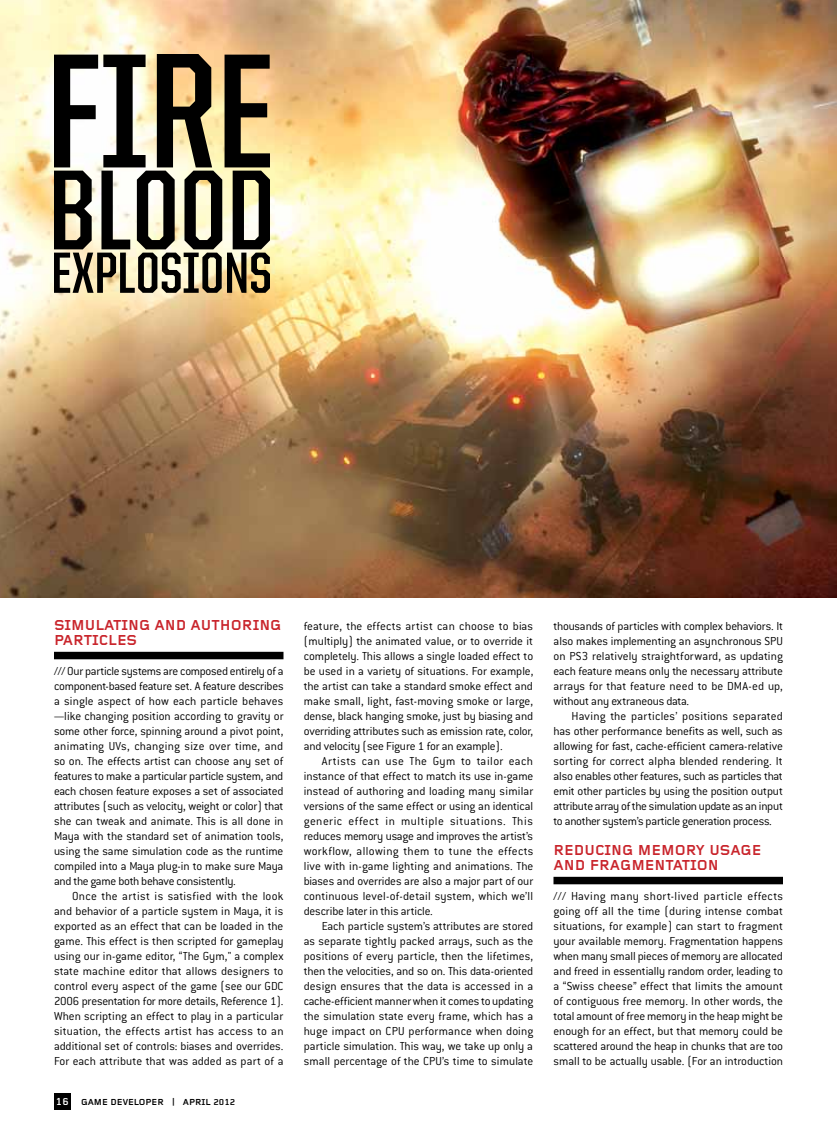
<style>
.page{position:relative;width:837px;height:1134px;background:#fff}
.page>*{position:absolute;margin:0;border:0;box-sizing:border-box;transform-origin:0 0}
.t1{font:700 15px/15px "Foundry Gridnik";color:#c9252c}
.t2{font:300 12.75px/15px "Conduit ITC";letter-spacing:-.01em;color:#010101;text-align:justify}
.t3{font:700 9px "Foundry Gridnik";color:#000}
.s1{font-size:10.5px;color:#fff}
</style>
<div class="page">
<img style="left:0;top:0;width:837px;height:597px">
<div style="left:54px;top:1094px;width:17px;height:16px;background:#000"></div>
<div style="left:54px;top:652px;width:230px;height:7px;background:#000"></div>
<div style="left:554px;top:877px;width:229px;height:7px;background:#000"></div>
<svg style="left:54px;top:54px;width:216px;height:239px;background:#86806e"></svg>
<p class="t1" style="left:54px;top:618px;width:229px">SIMULATING AND AUTHORING<br>PARTICLES</p>
<p class="t2" style="left:54px;top:664px;width:231px">/// Our particle systems are composed entirely of a component-based feature set. A feature describes a single aspect of how each particle behaves —like changing position according to gravity or some other force, spinning around a pivot point, animating UVs, changing size over time, and so on. The effects artist can choose any set of features to make a particular particle system, and each chosen feature exposes a set of associated attributes (such as velocity, weight or color) that she can tweak and animate. This is all done in Maya with the standard set of animation tools, using the same simulation code as the runtime compiled into a Maya plug-in to make sure Maya and the game both behave consistently.</p>
<p class="t2" style="left:54px;top:889px;width:231px;text-indent:18px">Once the artist is satisfied with the look and behavior of a particle system in Maya, it is exported as an effect that can be loaded in the game. This effect is then scripted for gameplay using our in-game editor, “The Gym," a complex state machine editor that allows designers to control every aspect of the game (see our GDC 2006 presentation for more details, Reference 1).<br>When scripting an effect to play in a particular situation, the effects artist has access to an additional set of controls: biases and overrides.<br>For each attribute that was added as part of a</p>
<p class="t3" style="left:56px;top:1097px;width:181px"><span class="s1">16</span> GAME DEVELOPER | APRIL 2012</p>
<p class="t2" style="left:304px;top:619px;width:231px">feature, the effects artist can choose to bias (multiply) the animated value, or to override it completely. This allows a single loaded effect to be used in a variety of situations. For example, the artist can take a standard smoke effect and make small, light, fast-moving smoke or large, dense, black hanging smoke, just by biasing and overriding attributes such as emission rate, color, and velocity (see Figure 1 for an example).</p>
<p class="t2" style="left:304px;top:754px;width:231px;text-indent:18px">Artists can use The Gym to tailor each instance of that effect to match its use in-game instead of authoring and loading many similar versions of the same effect or using an identical generic effect in multiple situations. This reduces memory usage and improves the artist’s workflow, allowing them to tune the effects live with in-game lighting and animations. The biases and overrides are also a major part of our continuous level-of-detail system, which we’ll describe later in this article.</p>
<p class="t2" style="left:304px;top:919px;width:231px;text-indent:18px">Each particle system’s attributes are stored as separate tightly packed arrays, such as the positions of every particle, then the lifetimes, then the velocities, and so on. This data-oriented design ensures that the data is accessed in a cache-efficient manner when it comes to updating the simulation state every frame, which has a huge impact on CPU performance when doing particle simulation. This way, we take up only a small percentage of the CPU’s time to simulate</p>
<p class="t2" style="left:554px;top:619px;width:231px">thousands of particles with complex behaviors. It also makes implementing an asynchronous SPU on PS3 relatively straightforward, as updating each feature means only the necessary attribute arrays for that feature need to be DMA-ed up, without any extraneous data.</p>
<p class="t2" style="left:554px;top:709px;width:231px;text-indent:18px">Having the particles’ positions separated has other performance benefits as well, such as allowing for fast, cache-efficient camera-relative sorting for correct alpha blended rendering. It also enables other features, such as particles that emit other particles by using the position output attribute array of the simulation update as an input to another system’s particle generation process.</p>
<p class="t1" style="left:554px;top:843px;width:209px">REDUCING MEMORY USAGE<br>AND FRAGMENTATION</p>
<p class="t2" style="left:554px;top:889px;width:231px">/// Having many short-lived particle effects going off all the time (during intense combat situations, for example) can start to fragment your available memory. Fragmentation happens when many small pieces of memory are allocated and freed in essentially random order, leading to a “Swiss cheese” effect that limits the amount of contiguous free memory. In other words, the total amount of free memory in the heap might be enough for an effect, but that memory could be scattered around the heap in chunks that are too small to be actually usable. (For an introduction</p>
</div>
